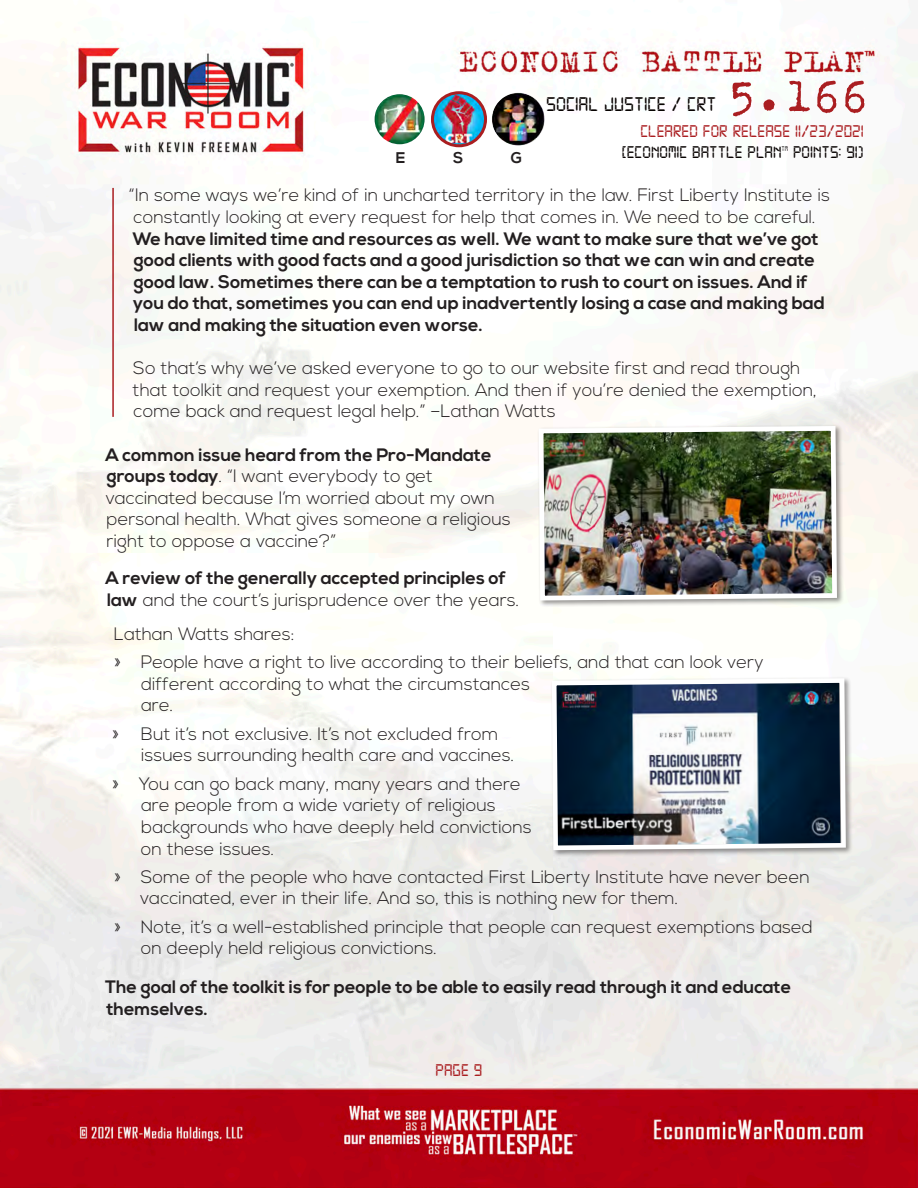
<style>
.page{position:relative;width:918px;height:1188px;background:#fff}
.page>*{position:absolute;margin:0;border:0;box-sizing:border-box;transform-origin:0 0}
.t1{font:51px "Trixie";color:#aa1e21}
.t2{font:21px "Digital 7";color:#080302}
.List_Paragraph{font:300 18px/21.6px "Nexa";color:#231f20}
.List_Paragraph-2{font:700 18px/21.6px "Nexa";color:#231f20}
.t3{font:18px "Digital 7";color:#aa1e21}
.t4{font:18px "Digital 7";color:#080302}
.t5{font:700 15.45px "Nexa";color:#231f20}
.t6{font:7.05px "Digital 7";color:#080302}
.s1{font-weight:300}
.s2{font-weight:700}
</style>
<div class="page">
<img style="left:0;top:5px;width:918px;height:1183px">
<img style="left:373px;top:93px;width:53px;height:53px;border-radius:27px">
<div style="left:372px;top:91px;width:56px;height:56px;border:3px solid #fff;border-radius:50%"></div>
<img style="left:432px;top:93px;width:54px;height:53px;border-radius:27px">
<div style="left:431px;top:91px;width:56px;height:56px;border:3px solid #aa1e21;border-radius:50%"></div>
<img style="left:492px;top:93px;width:53px;height:53px;border-radius:27px">
<div style="left:537px;top:424px;width:307px;height:184px;background:#231f20;opacity:.48"></div>
<img style="left:536px;top:424px;width:303px;height:179px">
<hr style="left:112px;top:188px;width:2px;height:229px;background:#aa1e21">
<div style="left:550px;top:676px;width:303px;height:181px;background:#231f20;opacity:.48"></div>
<img style="left:550px;top:676px;width:298px;height:177px">
<h1 class="t1" style="left:728px;top:62px;width:142px">5.166</h1>
<p class="t3" style="left:640px;top:123px;width:225px">CLEARED FOR RELEASE 11/23/2021</p>
<p class="t4" style="left:622px;top:145px;width:161px">[ECONOMIC BATTLE PLAN</p>
<p class="t6" style="left:782px;top:146px;width:8px">TM</p>
<p class="t4" style="left:793px;top:145px;width:72px">POINTS: 91)</p>
<p class="t2" style="left:546px;top:95px;width:172px">SOCIAL JUSTICE / CRT</p>
<p class="t5" style="left:396px;top:149px;width:11px">E</p>
<p class="t5" style="left:453px;top:149px;width:12px">S</p>
<p class="t5" style="left:511px;top:149px;width:13px">G</p>
<p class="List_Paragraph-2" style="left:129px;top:185px;width:703px"><span class="s1">“In some ways we’re kind of in uncharted territory in the law. First Liberty Institute is constantly looking at every request for help that comes in. We need to be careful.<br></span>We have limited time and resources as well. We want to make sure that we’ve got good clients with good facts and a good jurisdiction so that we can win and create good law. Sometimes there can be a temptation to rush to court on issues. And if you do that, sometimes you can end up inadvertently losing a case and making bad law and making the situation even worse.</p>
<p class="List_Paragraph" style="left:133px;top:358px;width:686px">So that’s why we’ve asked everyone to go to our website first and read through that toolkit and request your exemption. And then if you’re denied the exemption, come back and request legal help.” –Lathan Watts</p>
<p class="List_Paragraph" style="left:105px;top:444px;width:407px"><span class="s2">A common issue heard from the Pro-Mandate groups today</span>. “I want everybody to get vaccinated because I’m worried about my own personal health. What gives someone a religious right to oppose a vaccine?”</p>
<p class="List_Paragraph-2" style="left:105px;top:568px;width:415px">A review of the generally accepted principles of law <span class="s1">and the court’s jurisprudence over the years.</span></p>
<p class="List_Paragraph" style="left:114px;top:624px;width:182px">Lathan Watts shares:</p>
<p class="List_Paragraph" style="left:141px;top:652px;width:624px;text-indent:-26px">» People have a right to live according to their beliefs, and that can look very different according to what the circumstances<br>are.</p>
<p class="List_Paragraph" style="left:141px;top:724px;width:375px;text-indent:-29px">» But it’s not exclusive. It’s not excluded from issues surrounding health care and vaccines.</p>
<p class="List_Paragraph" style="left:141px;top:774px;width:392px;text-indent:-28px">» You can go back many, many years and there are people from a wide variety of religious backgrounds who have deeply held convictions on these issues.</p>
<p class="List_Paragraph" style="left:140px;top:867px;width:671px;text-indent:-26px">» Some of the people who have contacted First Liberty Institute have never been vaccinated, ever in their life. And so, this is nothing new for them.</p>
<p class="List_Paragraph" style="left:141px;top:917px;width:674px;text-indent:-26px">» Note, it’s a well-established principle that people can request exemptions based on deeply held religious convictions.</p>
<p class="List_Paragraph-2" style="left:105px;top:977px;width:688px">The goal of the toolkit is for people to be able to easily read through it and educate themselves.</p>
<p class="t3" style="left:436px;top:1062px;width:48px">PAGE 9</p>
</div>
